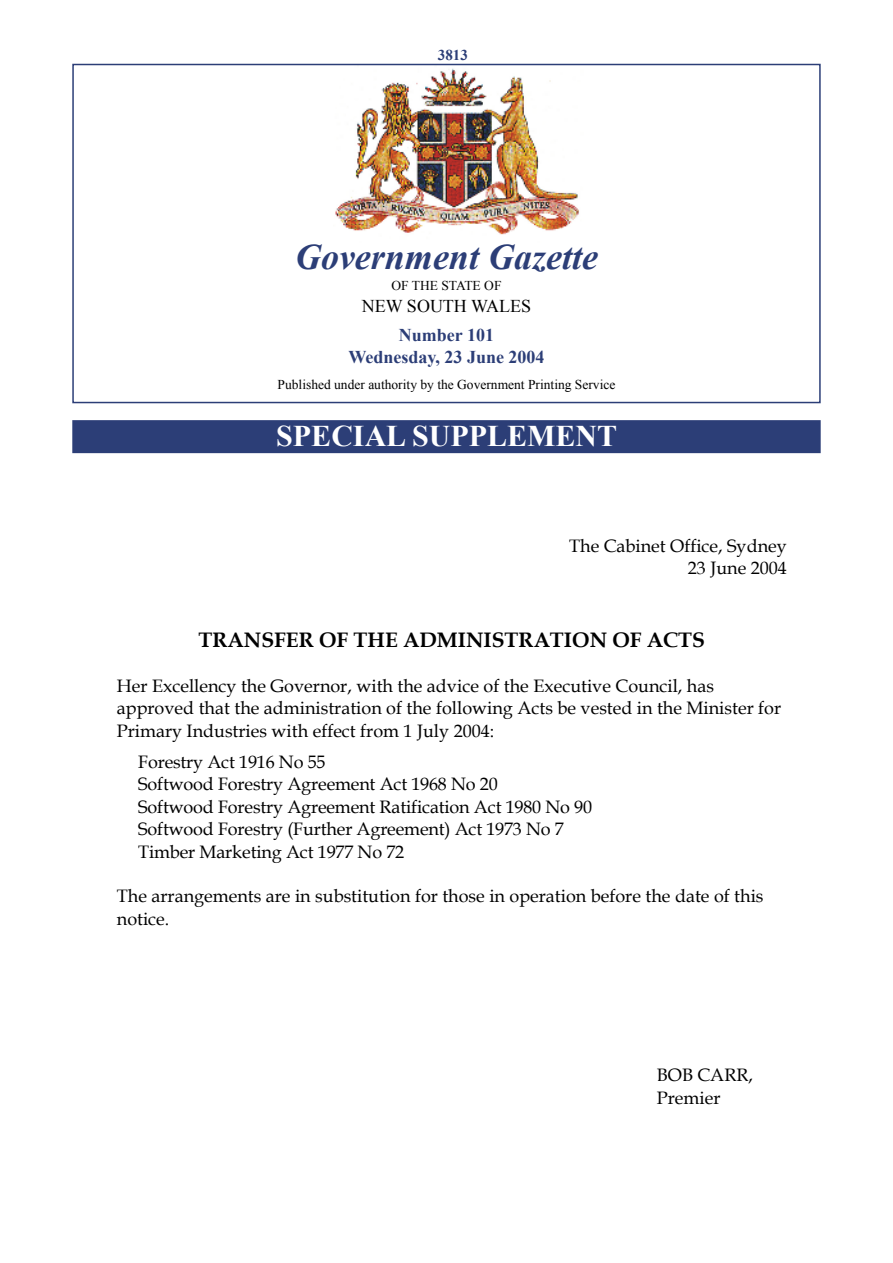
<style>
.page{position:relative;width:893px;height:1263px;background:#fff}
.page>*{position:absolute;margin:0;border:0;box-sizing:border-box;transform-origin:0 0}
.t1{font:italic 700 36px "Times New Roman";color:#2c3e77}
.Reverse_Head{font:700 30px "Times New Roman";color:#fff}
.t2{font:700 21px "Book Antiqua";color:#000}
.t3{font:18px/22.4px "Book Antiqua";color:#000}
.t4{font:700 18px "Times New Roman";color:#2c3e77}
.t5{font:18px "Times New Roman";color:#000}
.t6{font:700 15px "Times New Roman";color:#2c3e77}
.t7{font:13.5px "Times New Roman";color:#000}
</style>
<div class="page">
<img style="left:335px;top:68px;width:244px;height:167px">
<div style="left:72px;top:420px;width:749px;height:33px;background:#2c3e77"></div>
<div style="left:72px;top:64px;width:749px;height:339px;border:2px solid #2c3e77"></div>
<p class="t6" style="left:438px;top:45px;width:31px">3813</p>
<p class="t1" style="left:295px;top:231px;width:304px">Government Gazette</p>
<p class="t7" style="left:391px;top:276px;width:112px">OF THE STATE OF</p>
<p class="t5" style="left:362px;top:293px;width:171px">NEW SOUTH WALES</p>
<p class="t4" style="left:399px;top:323px;width:97px">Number 101</p>
<p class="t4" style="left:348px;top:344px;width:198px">Wednesday, 23 June 2004</p>
<p class="t7" style="left:278px;top:375px;width:339px">Published under authority by the Government Printing Service</p>
<p class="Reverse_Head" style="left:276px;top:415px;width:342px">SPECIAL SUPPLEMENT</p>
<p class="t3" style="left:569px;top:534px;width:219px;text-align:right">The Cabinet Office, Sydney<br>23 June 2004</p>
<p class="t2" style="left:198px;top:625px;width:508px">TRANSFER OF THE ADMINISTRATION OF ACTS</p>
<p class="t3" style="left:117px;top:674px;width:666px">Her Excellency the Governor, with the advice of the Executive Council, has approved that the administration of the following Acts be vested in the Minister for<br>Primary Industries with effect from 1 July 2004:</p>
<p class="t3" style="left:138px;top:750px;width:455px">Forestry Act 1916 No 55<br>Softwood Forestry Agreement Act 1968 No 20<br>Softwood Forestry Agreement Ratification Act 1980 No 90<br>Softwood Forestry (Further Agreement) Act 1973 No 7<br>Timber Marketing Act 1977 No 72</p>
<p class="t3" style="left:117px;top:884px;width:648px">The arrangements are in substitution for those in operation before the date of this notice.</p>
<p class="t3" style="left:657px;top:1063px;width:97px">BOB CARR,<br>Premier</p>
</div>
